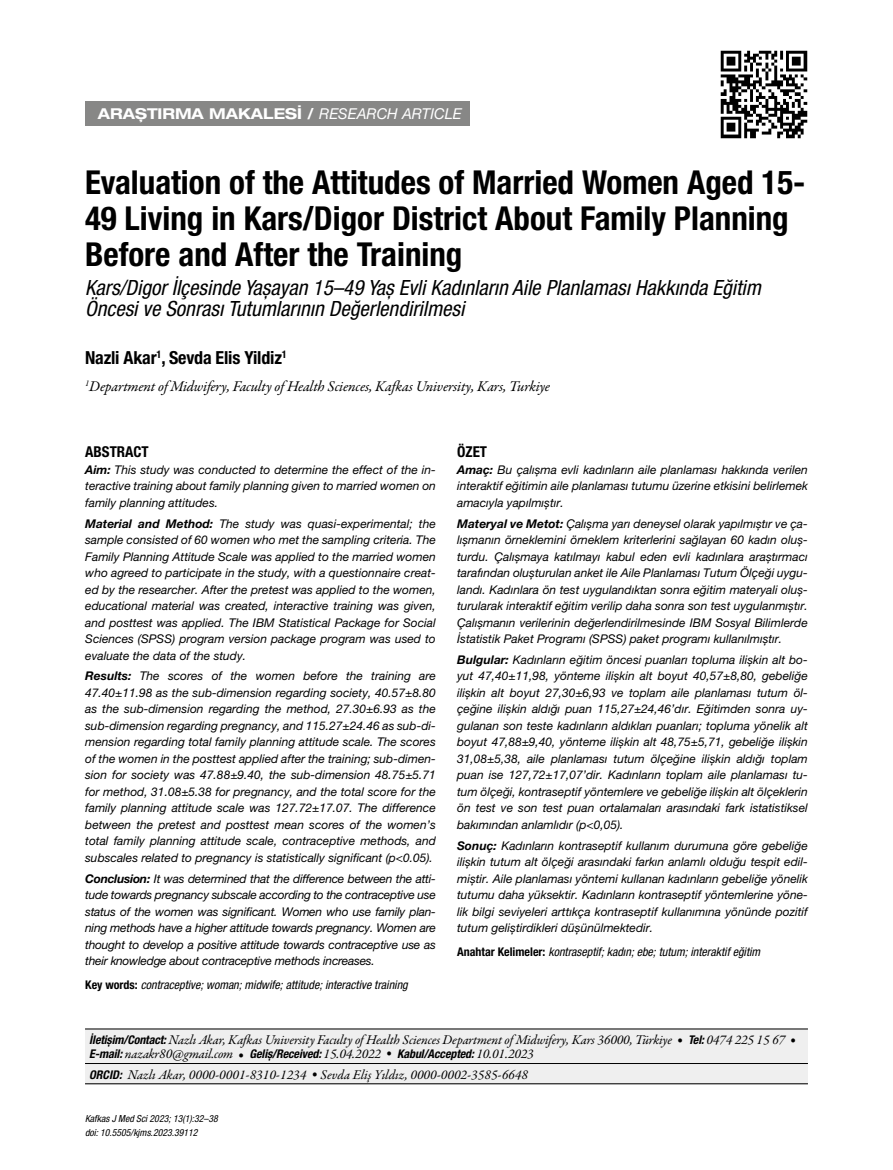
<style>
.page{position:relative;width:893px;height:1170px;background:#fff}
.page>*{position:absolute;margin:0;border:0;box-sizing:border-box;transform-origin:0 0}
._01_başlık{font:700 condensed 33px/36px "Helvetica Neue LT Pro";color:#000}
._01_başlık_2{font:italic condensed 21px/21px "Helvetica Neue LT Pro";color:#000}
._02_yazar{font:700 condensed 18px "Helvetica Neue LT Pro";letter-spacing:-.01em;color:#000}
._03_kurum{font:italic 15px "Garamond Premr Pro";letter-spacing:-.01em;color:#000}
.t1{font:700 expanded 15px "Helvetica Neue LT Pro";color:#fff}
._04_abstract_başlık{font:700 condensed 15px "Helvetica Neue LT Pro";color:#000}
._05_iletisim_bilgile{font:italic 13.5px/13.5px "Garamond Premr Pro";letter-spacing:-.01em;color:#000}
._04_abstract{font:italic 12px/16.5px "Helvetica Neue LT Pro";color:#000;text-align:justify}
._04_özet{font:italic 12px/16.5px "Helvetica Neue LT Pro";color:#000;text-align:justify}
._04_KWord{font:italic condensed 12px "Helvetica Neue LT Pro";color:#000}
.t2{font:italic condensed 9.75px/13.5px "Helvetica Neue LT Pro";color:#000}
.s1{font-weight:400;font-style:italic;font-stretch:normal}
.s2{font-weight:700}
.s3{font-weight:700;font-style:normal}
.s4{font-family:"Helvetica Neue LT Pro";font-weight:700;font-stretch:condensed;font-size:12px}
</style>
<div class="page">
<div style="left:85px;top:101px;width:385px;height:25px;background:#878786"></div>
<div style="left:85px;top:1028px;width:723px;height:56px;background:#efefef"></div>
<hr style="left:85px;top:1028px;width:723px;height:1px;background:#000">
<hr style="left:85px;top:1063px;width:723px;height:1px;background:#000">
<hr style="left:85px;top:1083px;width:723px;height:1px;background:#000">
<img style="left:721px;top:51px;width:87px;height:87px">
<p class="t1" style="left:98px;top:104px;width:365px">ARAŞTIRMA MAKALESİ / <span class="s1">RESEARCH ARTICLE</span></p>
<p class="_01_başlık" style="left:85px;top:163px;width:722px">Evaluation of the Attitudes of Married Women Aged 15-<br>49 Living in Kars/Digor District About Family Planning<br>Before and After the Training</p>
<p class="_01_başlık_2" style="left:85px;top:278px;width:677px">Kars/Digor İlçesinde Yaşayan 15–49 Yaş Evli Kadınların Aile Planlaması Hakkında Eğitim<br>Öncesi ve Sonrası Tutumlarının Değerlendirilmesi</p>
<p class="_02_yazar" style="left:85px;top:347px;width:203px">Nazli Akar<sup>1</sup>, Sevda Elis Yildiz<sup>1</sup></p>
<p class="_03_kurum" style="left:85px;top:376px;width:467px"><sup>1</sup>Department of Midwifery, Faculty of Health Sciences, Kafkas University, Kars, Turkiye</p>
<p class="_04_abstract_başlık" style="left:85px;top:443px;width:65px">ABSTRACT</p>
<p class="_04_abstract" style="left:85px;top:461px;width:352px"><span class="s2">Aim:</span> This study was conducted to determine the effect of the in&shy;teractive training about family planning given to married women on family planning attitudes.</p>
<p class="_04_abstract" style="left:85px;top:515px;width:352px"><span class="s2">Material and Method:</span> The study was quasi-experimental; the sample consisted of 60 women who met the sampling criteria. The Family Planning Attitude Scale was applied to the married women who agreed to participate in the study, with a questionnaire creat&shy;ed by the researcher. After the pretest was applied to the women, educational material was created, interactive training was given, and posttest was applied. The IBM Statistical Package for Social Sciences (SPSS) program version package program was used to evaluate the data of the study.</p>
<p class="_04_abstract" style="left:85px;top:667px;width:352px"><span class="s2">Results:</span> The scores of the women before the training are 47.40±11.98 as the sub-dimension regarding society, 40.57±8.80 as the sub-dimension regarding the method, 27.30±6.93 as the sub-dimension regarding pregnancy, and 115.27±24.46 as sub-di&shy;mension regarding total family planning attitude scale. The scores of the women in the posttest applied after the training; sub-dimen&shy;sion for society was 47.88±9.40, the sub-dimension 48.75±5.71 for method, 31.08±5.38 for pregnancy, and the total score for the family planning attitude scale was 127.72±17.07. The difference between the pretest and posttest mean scores of the women’s total family planning attitude scale, contraceptive methods, and subscales related to pregnancy is statistically significant (p&lt;0.05).</p>
<p class="_04_abstract" style="left:85px;top:870px;width:352px"><span class="s2">Conclusion:</span> It was determined that the difference between the atti&shy;tude towards pregnancy subscale according to the contraceptive use status of the women was significant. Women who use family plan&shy;ning methods have a higher attitude towards pregnancy. Women are thought to develop a positive attitude towards contraceptive use as their knowledge about contraceptive methods increases.</p>
<p class="_04_KWord" style="left:85px;top:977px;width:324px"><span class="s3">Key words:</span> contraceptive; woman; midwife; attitude; interactive training</p>
<p class="_04_abstract_başlık" style="left:457px;top:443px;width:31px">ÖZET</p>
<p class="_04_özet" style="left:457px;top:461px;width:352px"><span class="s2">Amaç:</span> Bu çalışma evli kadınların aile planlaması hakkında verilen interaktif eğitimin aile planlaması tutumu üzerine etkisini belirlemek amacıyla yapılmıştır.</p>
<p class="_04_özet" style="left:457px;top:515px;width:352px"><span class="s2">Materyal ve Metot:</span> Çalışma yarı deneysel olarak yapılmıştır ve ça&shy;lışmanın örneklemini örneklem kriterlerini sağlayan 60 kadın oluş&shy;turdu. Çalışmaya katılmayı kabul eden evli kadınlara araştırmacı tarafından oluşturulan anket ile Aile Planlaması Tutum Ölçeği uygu&shy;landı. Kadınlara ön test uygulandıktan sonra eğitim materyali oluş&shy;turularak interaktif eğitim verilip daha sonra son test uygulanmıştır.<br>Çalışmanın verilerinin değerlendirilmesinde IBM Sosyal Bilimlerde İstatistik Paket Programı (SPSS) paket programı kullanılmıştır.</p>
<p class="_04_özet" style="left:457px;top:651px;width:352px"><span class="s2">Bulgular:</span> Kadınların eğitim öncesi puanları topluma ilişkin alt bo&shy;yut 47,40±11,98, yönteme ilişkin alt boyut 40,57±8,80, gebeliğe ilişkin alt boyut 27,30±6,93 ve toplam aile planlaması tutum öl&shy;çeğine ilişkin aldığı puan 115,27±24,46’dır. Eğitimden sonra uy&shy;gulanan son teste kadınların aldıkları puanları; topluma yönelik alt boyut 47,88±9,40, yönteme ilişkin alt 48,75±5,71, gebeliğe ilişkin 31,08±5,38, aile planlaması tutum ölçeğine ilişkin aldığı toplam puan ise 127,72±17,07’dir. Kadınların toplam aile planlaması tu&shy;tum ölçeği, kontraseptif yöntemlere ve gebeliğe ilişkin alt ölçeklerin ön test ve son test puan ortalamaları arasındaki fark istatistiksel bakımından anlamlıdır (p&lt;0,05).</p>
<p class="_04_özet" style="left:457px;top:837px;width:352px"><span class="s2">Sonuç:</span> Kadınların kontraseptif kullanım durumuna göre gebeliğe ilişkin tutum alt ölçeği arasındaki farkın anlamlı olduğu tespit edil&shy;miştir. Aile planlaması yöntemi kullanan kadınların gebeliğe yönelik tutumu daha yüksektir. Kadınların kontraseptif yöntemlerine yöne&shy;lik bilgi seviyeleri arttıkça kontraseptif kullanımına yönünde pozitif tutum geliştirdikleri düşünülmektedir.</p>
<p class="_04_KWord" style="left:457px;top:944px;width:305px"><span class="s3">Anahtar Kelimeler:</span> kontraseptif; kadın; ebe; tutum; interaktif eğitim</p>
<p class="_05_iletisim_bilgile" style="left:89px;top:1033px;width:708px"><span class="s4">İletişim/Contact:</span> Nazlı Akar, Kafkas University Faculty of Health Sciences Department of Midwifery, Kars 36000, Türkiye • <span class="s4">Tel:</span> 0474 225 15 67 •<br><span class="s4">E-mail:</span> nazakr80@gmail.com • <span class="s4">Geliş/Received:</span> 15.04.2022 • <span class="s4">Kabul/Accepted:</span> 10.01.2023</p>
<p class="_05_iletisim_bilgile" style="left:89px;top:1068px;width:440px"><span class="s4">ORCID:</span> Nazlı Akar, 0000-0001-8310-1234 • Sevda Eliş Yıldız, 0000-0002-3585-6648</p>
<p class="t2" style="left:85px;top:1112px;width:134px">Kafkas J Med Sci 2023; 13(1):32–38 doi: 10.5505/kjms.2023.39112</p>
</div>
